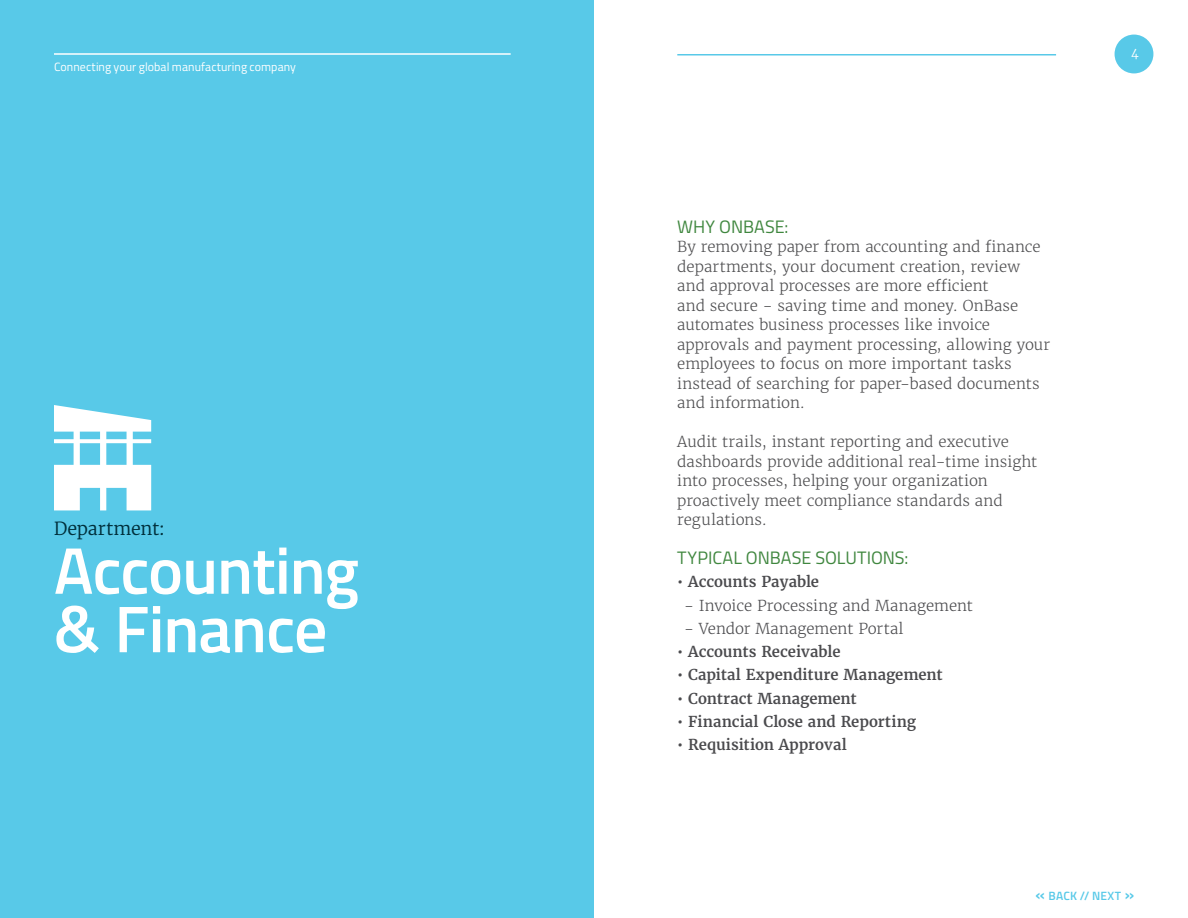
<style>
.page{position:relative;width:1188px;height:918px;background:#fff}
.page>*{position:absolute;margin:0;border:0;box-sizing:border-box;transform-origin:0 0}
.t1{font:600 66px/58.5px "Titillium";letter-spacing:-.015em;color:#fff}
.t2{font:18px "Titillium";color:#40873f}
.t3{font:18px "Merriweather ST";letter-spacing:-.015em;color:#002f3b}
.t4{font:300 15px/19.5px "Merriweather ST";color:#4d4d4f}
.t5{font:600 15px "Merriweather ST";color:#4a4a4d}
.t6{font:300 15px "Merriweather ST";color:#4a4a4d}
.t7{font:12px "Titillium";letter-spacing:.005em;color:#fff}
.t8{font:600 12px "Titillium";letter-spacing:.015em;color:#58c9e8}
.t9{font:12px "Merriweather ST";color:#fff}
.t10{font:9px "Titillium";color:#fff}
.s1{font-size:16.5px}
</style>
<div class="page">
<hr style="left:677px;top:54px;width:379px;height:2px;background:#58c9e8">
<div style="left:1115px;top:35px;width:38px;height:38px;background:#58c9e8;border-radius:50%"></div>
<div style="left:0;top:0;width:594px;height:918px;background:#58c9e8"></div>
<hr style="left:54px;top:53px;width:457px;height:2px;background:#fff">
<svg style="left:54px;top:405px;width:97px;height:105px"></svg>
<p class="t7" style="left:54px;top:58px;width:244px">Connecting your global manufacturing company</p>
<p class="t10" style="left:54px;top:63px;width:177px">OnBase &amp; your global manufacturing company</p>
<p class="t3" style="left:54px;top:518px;width:113px">Department:</p>
<h1 class="t1" style="left:54px;top:538px;width:307px">Accounting &amp; Finance</h1>
<p class="t2" style="left:677px;top:213px;width:113px">WHY ONBASE:</p>
<p class="t4" style="left:677px;top:237px;width:374px">By removing paper from accounting and finance departments, your document creation, review and approval processes are more efficient<br>and secure - saving time and money. OnBase automates business processes like invoice approvals and payment processing, allowing your employees to focus on more important tasks instead of searching for paper-based documents and information.</p>
<p class="t4" style="left:677px;top:432px;width:361px">Audit trails, instant reporting and executive dashboards provide additional real-time insight into processes, helping your organization proactively meet compliance standards and regulations.</p>
<p class="t2" style="left:677px;top:545px;width:233px">TYPICAL ONBASE SOLUTIONS:</p>
<p class="t5" style="left:677px;top:572px;width:143px">• Accounts Payable</p>
<p class="t6" style="left:684px;top:596px;width:290px">- Invoice Processing and Management</p>
<p class="t6" style="left:684px;top:619px;width:221px">- Vendor Management Portal</p>
<p class="t5" style="left:677px;top:642px;width:165px">• Accounts Receivable</p>
<p class="t5" style="left:677px;top:665px;width:267px">• Capital Expenditure Management</p>
<p class="t5" style="left:677px;top:689px;width:181px">• Contract Management</p>
<p class="t5" style="left:677px;top:712px;width:240px">• Financial Close and Reporting</p>
<p class="t5" style="left:677px;top:735px;width:171px">• Requisition Approval</p>
<p class="t9" style="left:1131px;top:45px;width:9px">4</p>
<p class="t8" style="left:1036px;top:887px;width:100px"><span class="s1">«</span> BACK // NEXT <span class="s1">»</span></p>
</div>
